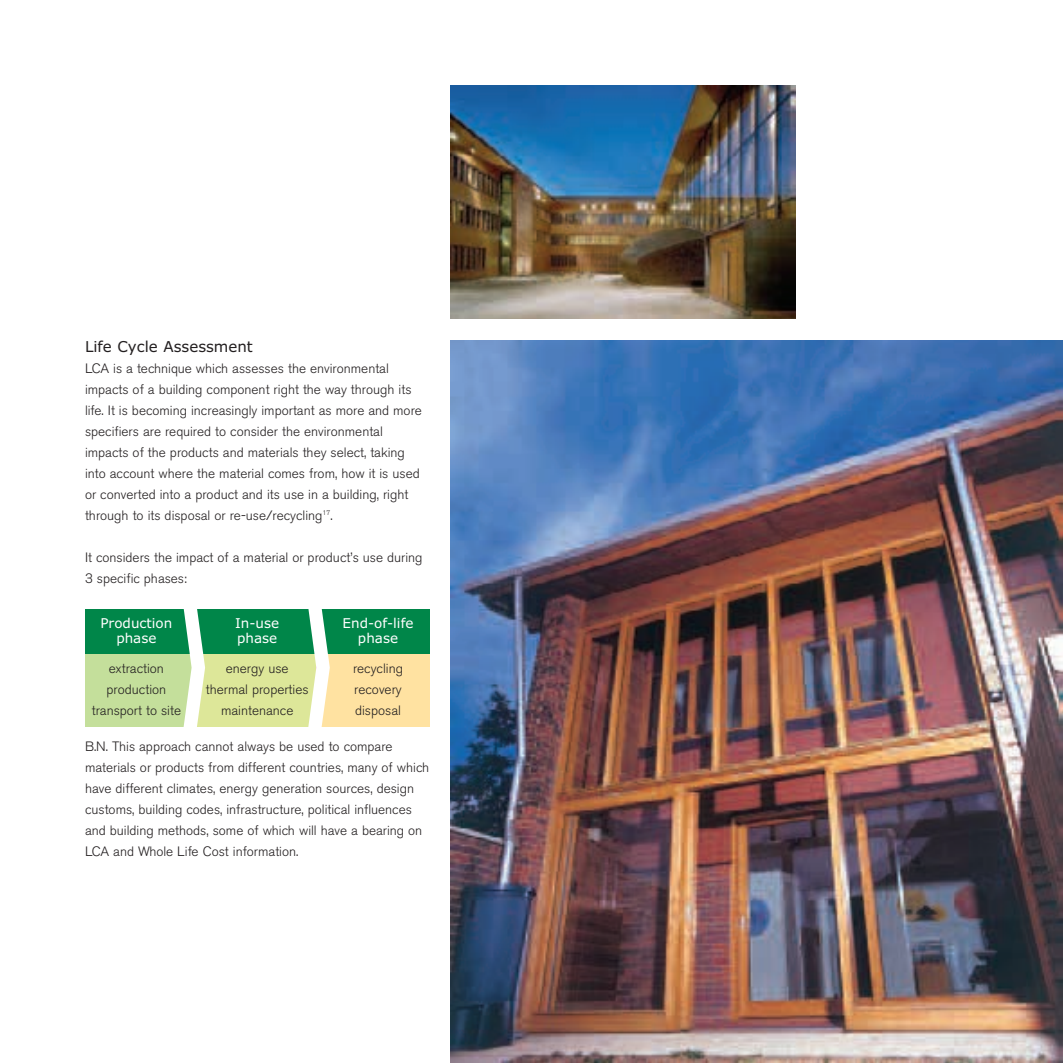
<style>
.page{position:relative;width:1063px;height:1063px;background:#fff}
.page>*{position:absolute;margin:0;border:0;box-sizing:border-box;transform-origin:0 0}
.t1{font:15px "Verda";color:#231f20}
.t2{font:300 13.5px/21px "Akzidenz Grotesk BE";color:#231f20}
.t3{font:13.5px/15px "Verda";color:#fff;text-align:center}
</style>
<div class="page">
<div style="left:85px;top:610px;width:108px;height:117px;background:#c4df9b"></div>
<div style="left:195px;top:610px;width:121px;height:117px;background:#dde799"></div>
<div style="left:321px;top:610px;width:108px;height:117px;background:#ffe2a1"></div>
<div style="left:85px;top:610px;width:344px;height:44px;background:#008649"></div>
<svg style="left:183px;top:609px;width:22px;height:118px"></svg>
<svg style="left:308px;top:609px;width:22px;height:118px"></svg>
<img style="left:451px;top:340px;width:612px;height:723px">
<img style="left:451px;top:85px;width:344px;height:234px">
<p class="t1" style="left:85px;top:341px;width:169px">Life Cycle Assessment</p>
<p class="t2" style="left:85px;top:359px;width:338px">LCA is a technique which assesses the environmental impacts of a building component right the way through its life. It is becoming increasingly important as more and more specifiers are required to consider the environmental impacts of the products and materials they select, taking into account where the material comes from, how it is used or converted into a product and its use in a building, right through to its disposal or re-use/recycling<sup>17</sup>.</p>
<p class="t2" style="left:85px;top:548px;width:339px">It considers the impact of a material or product’s use during<br>3 specific phases:</p>
<p class="t3" style="left:101px;top:617px;width:73px">Production phase</p>
<p class="t2" style="left:92px;top:659px;width:91px;text-align:center">extraction production transport to site</p>
<p class="t3" style="left:235px;top:617px;width:45px;text-align:left">In-use phase</p>
<p class="t2" style="left:206px;top:659px;width:104px;text-align:center">energy use thermal properties maintenance</p>
<p class="t3" style="left:343px;top:617px;width:72px">End-of-life phase</p>
<p class="t2" style="left:353px;top:659px;width:52px;text-align:justify">recycling recovery disposal</p>
<p class="t2" style="left:85px;top:737px;width:346px">B.N. This approach cannot always be used to compare materials or products from different countries, many of which have different climates, energy generation sources, design customs, building codes, infrastructure, political influences and building methods, some of which will have a bearing on LCA and Whole Life Cost information.</p>
</div>
